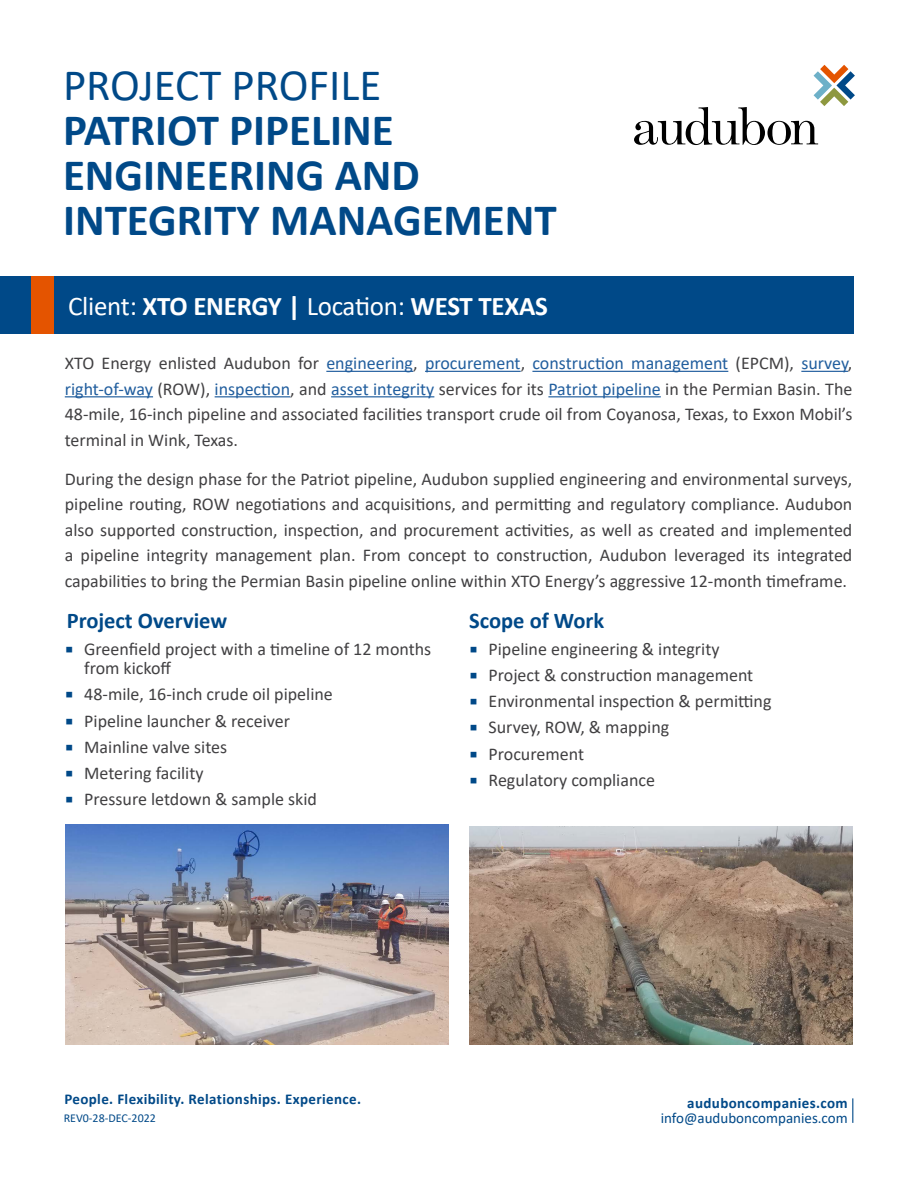
<style>
.page{position:relative;width:918px;height:1188px;background:#fff}
.page>*{position:absolute;margin:0;border:0;box-sizing:border-box;transform-origin:0 0}
.t1{font:700 45px/45px "Calibri";color:#004988}
.t2{font:45px "Calibri";color:#004988}
.t3{font:700 27px "Calibri";letter-spacing:-.01em;color:#fff}
.t4{font:700 22.5px "Calibri";color:#004988}
.t5{font:18px/25.5px "Calibri";color:#414042;text-align:justify}
.t6{font:700 15px "Calibri";letter-spacing:.025em;color:#004988}
.t7{font:15px "Calibri";color:#004988}
.t8{font:12px "Calibri";color:#004988}
.s1{font-weight:400}
.s2{color:#215e9e}
.s3{font-family:"Franklin Gothic";font-size:25.5px;color:#004988}
</style>
<div class="page">
<svg style="left:634px;top:65px;width:221px;height:80px"></svg>
<svg style="left:852px;top:1098px;width:1px;height:25px"></svg>
<hr style="left:326px;top:371px;width:87px;height:1px;background:#215e9e">
<hr style="left:425px;top:371px;width:96px;height:1px;background:#215e9e">
<hr style="left:532px;top:371px;width:196px;height:1px;background:#215e9e">
<hr style="left:801px;top:371px;width:47px;height:1px;background:#215e9e">
<hr style="left:65px;top:396px;width:88px;height:1px;background:#215e9e">
<hr style="left:215px;top:396px;width:75px;height:1px;background:#215e9e">
<hr style="left:331px;top:396px;width:103px;height:1px;background:#215e9e">
<hr style="left:548px;top:396px;width:113px;height:1px;background:#215e9e">
<img style="left:65px;top:825px;width:384px;height:219px">
<img style="left:469px;top:826px;width:383px;height:218px">
<div style="left:0;top:276px;width:853px;height:58px;background:#004988"></div>
<div style="left:31px;top:276px;width:22px;height:58px;background:#e45400"></div>
<h1 class="t2" style="left:63px;top:54px;width:320px">PROJECT PROFILE</h1>
<h1 class="t1" style="left:63px;top:107px;width:495px">PATRIOT PIPELINE<br>ENGINEERING AND<br>INTEGRITY MANAGEMENT</h1>
<h2 class="t3" style="left:68px;top:287px;width:481px"><span class="s1">Client:</span> XTO ENERGY | <span class="s1">Location:</span> WEST TEXAS</h2>
<p class="t5" style="left:65px;top:350px;width:789px">XTO Energy enlisted Audubon for <span class="s2">engineering</span>, <span class="s2">procurement</span>, <span class="s2">construction management</span> (EPCM), <span class="s2">survey</span>, <span class="s2">right-of-way</span> (ROW), <span class="s2">inspection</span>, and <span class="s2">asset integrity</span> services for its <span class="s2">Patriot pipeline</span> in the Permian Basin. The 48-mile, 16-inch pipeline and associated facilities transport crude oil from Coyanosa, Texas, to Exxon Mobil’s terminal in Wink, Texas.</p>
<p class="t5" style="left:65px;top:466px;width:789px">During the design phase for the Patriot pipeline, Audubon supplied engineering and environmental surveys, pipeline routing, ROW negotiations and acquisitions, and permitting and regulatory compliance. Audubon also supported construction, inspection, and procurement activities, as well as created and implemented a pipeline integrity management plan. From concept to construction, Audubon leveraged its integrated capabilities to bring the Permian Basin pipeline online within XTO Energy’s aggressive 12-month timeframe.</p>
<p class="t4" style="left:67px;top:604px;width:162px">Project Overview</p>
<p class="t4" style="left:469px;top:604px;width:137px">Scope of Work</p>
<p class="t5" style="left:84px;top:638px;width:349px;line-height:19.5px;text-indent:-19px"><span class="s3">▪</span> Greenfield project with a timeline of 12 months from kickoff</p>
<p class="t5" style="left:65px;top:681px;width:270px"><span class="s3">▪</span> 48-mile, 16-inch crude oil pipeline</p>
<p class="t5" style="left:65px;top:707px;width:227px"><span class="s3">▪</span> Pipeline launcher &amp; receiver</p>
<p class="t5" style="left:65px;top:734px;width:164px"><span class="s3">▪</span> Mainline valve sites</p>
<p class="t5" style="left:65px;top:760px;width:140px"><span class="s3">▪</span> Metering facility</p>
<p class="t5" style="left:65px;top:786px;width:254px"><span class="s3">▪</span> Pressure letdown &amp; sample skid</p>
<p class="t5" style="left:469px;top:636px;width:252px"><span class="s3">▪</span> Pipeline engineering &amp; integrity</p>
<p class="t5" style="left:469px;top:662px;width:286px"><span class="s3">▪</span> Project &amp; construction management</p>
<p class="t5" style="left:469px;top:688px;width:304px"><span class="s3">▪</span> Environmental inspection &amp; permitting</p>
<p class="t5" style="left:469px;top:714px;width:202px"><span class="s3">▪</span> Survey, ROW, &amp; mapping</p>
<p class="t5" style="left:469px;top:741px;width:116px"><span class="s3">▪</span> Procurement</p>
<p class="t5" style="left:469px;top:767px;width:188px"><span class="s3">▪</span> Regulatory compliance</p>
<p class="t6" style="left:64px;top:1088px;width:298px">People. Flexibility. Relationships. Experience.</p>
<p class="t6" style="left:687px;top:1092px;width:162px">auduboncompanies.com</p>
<p class="t8" style="left:64px;top:1110px;width:94px">REV0-28-DEC-2022</p>
<p class="t7" style="left:661px;top:1107px;width:189px">info@auduboncompanies.com</p>
</div>
